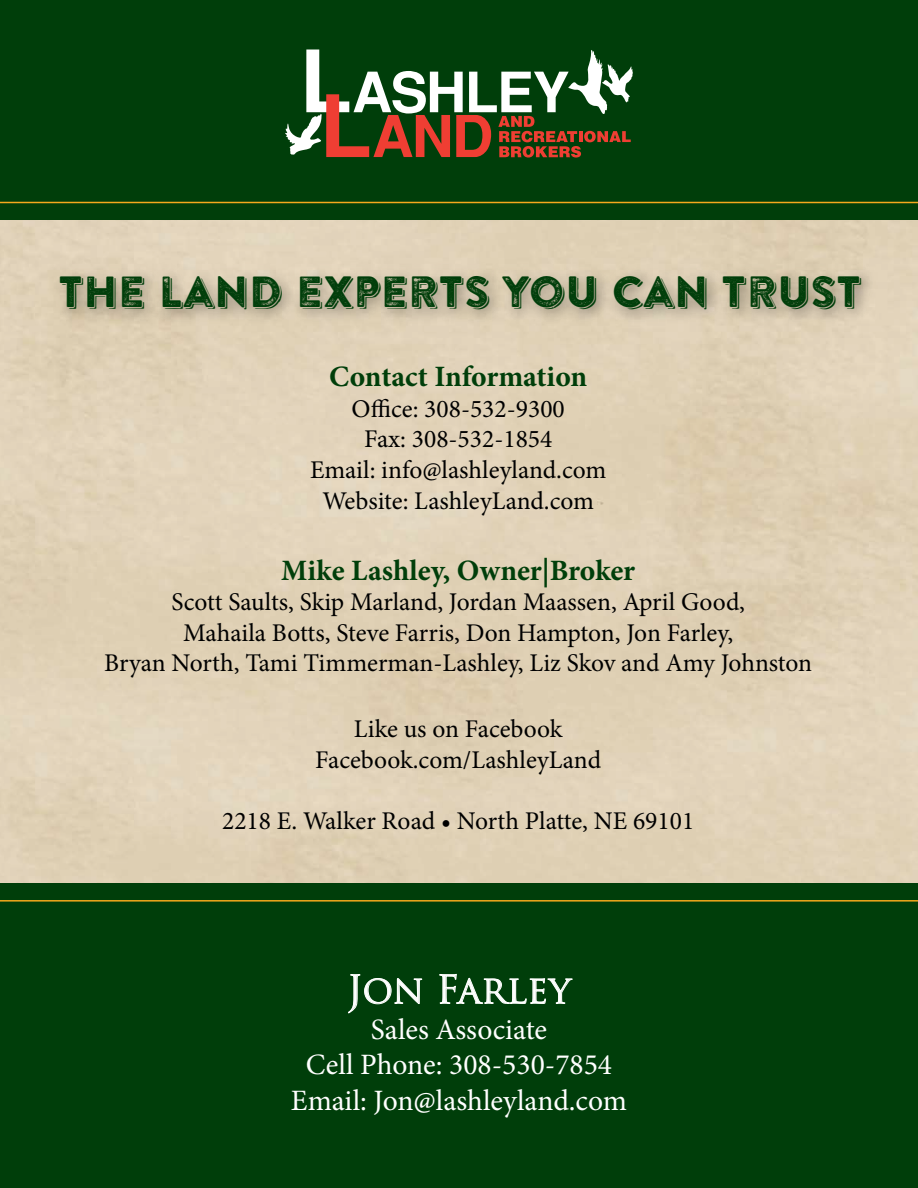
<style>
.page{position:relative;width:918px;height:1188px;background:#fff}
.page>*{position:absolute;margin:0;border:0;box-sizing:border-box;transform-origin:0 0}
.t1{font:43.5px "Brandon Printed Two Shadow";color:#003e0a}
.t2{font:37.95px "Trajan Pro";color:#fff}
.t3{font:29.55px/35.5px "Minion Pro";color:#fff;text-align:center}
.t4{font:700 29.55px "Minion Pro";color:#003e0a}
.t5{font:25.5px/30.6px "Minion Pro";color:#000;text-align:center}
</style>
<div class="page">
<div style="left:0;top:0;width:918px;height:220px;background:#003e0a"></div>
<hr style="left:0;top:202px;width:918px;height:1px;background:#f5a81d">
<div style="left:0;top:883px;width:918px;height:305px;background:#003e0a"></div>
<hr style="left:0;top:900px;width:918px;height:2px;background:#f5a81d">
<div style="left:41px;top:255px;width:831px;height:63px;background:#e1d2b8"></div>
<div style="left:48px;top:263px;width:831px;height:64px;background:#000;opacity:.75"></div>
<svg style="left:285px;top:50px;width:348px;height:108px"></svg>
<svg style="left:348px;top:974px;width:74px;height:40px"></svg>
<svg style="left:439px;top:973px;width:134px;height:31px"></svg>
<h1 class="t1" style="left:58px;top:264px;width:805px">THE LAND EXPERTS YOU CAN TRUST</h1>
<p class="t4" style="left:329px;top:356px;width:260px">Contact Information</p>
<p class="t5" style="left:310px;top:393px;width:298px">Office: 308-532-9300<br>Fax: 308-532-1854<br>Email: info@lashleyland.com<br>Website: LashleyLand.com</p>
<p class="t4" style="left:281px;top:549px;width:356px">Mike Lashley, Owner|Broker</p>
<p class="t5" style="left:104px;top:587px;width:710px">Scott Saults, Skip Marland, Jordan Maassen, April Good,<br>Mahaila Botts, Steve Farris, Don Hampton, Jon Farley,<br>Bryan North, Tami Timmerman-Lashley, Liz Skov and Amy Johnston</p>
<p class="t5" style="left:315px;top:714px;width:288px">Like us on Facebook<br>Facebook.com/LashleyLand</p>
<p class="t5" style="left:222px;top:806px;width:474px">2218 E. Walker Road • North Platte, NE 69101</p>
<h2 class="t2" style="left:347px;top:965px;width:225px">Jon Farley</h2>
<p class="t3" style="left:291px;top:1012px;width:338px">Sales Associate<br>Cell Phone: 308-530-7854<br>Email: Jon@lashleyland.com</p>
</div>
